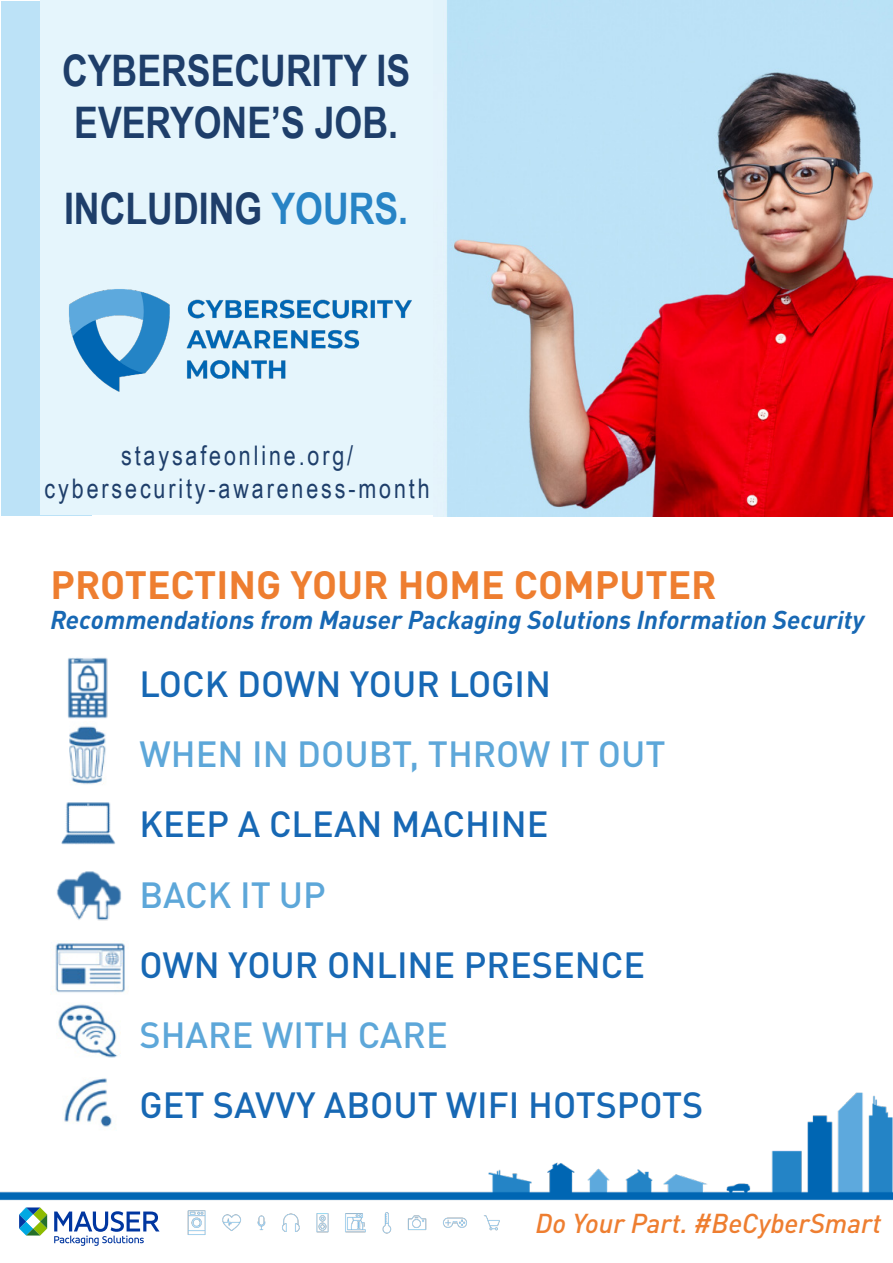
<style>
.page{position:relative;width:893px;height:1263px;background:#fff}
.page>*{position:absolute;margin:0;border:0;box-sizing:border-box;transform-origin:0 0}
.t1{font:700 43.5px/52.2px "Arial Narrow";color:#1e3e6a}
.t2{font:700 39px "DINOT";color:#ee7e30}
.t3{font:500 36px "DINOT";color:#1768b4}
.t4{font:500 36px "DINOT";color:#5da7d9}
.t5{font:27px/32.4px "Arial Narrow";letter-spacing:.11em;color:#1e3e6a;text-align:center}
.t6{font:italic 500 27px "DINOT";color:#ee7e30}
.t7{font:italic 700 25.5px "DINOT";color:#1768b4}
.s1{color:#2783c5}
</style>
<div class="page">
<img style="left:0;top:1092px;width:893px;height:124px">
<img style="left:176px;top:1207px;width:337px;height:28px">
<svg style="left:54px;top:1210px;width:106px;height:36px"></svg>
<svg style="left:19px;top:1207px;width:28px;height:28px"></svg>
<div style="left:1px;top:1px;width:91px;height:514px;background:#bce2f7"></div>
<div style="left:40px;top:0;width:393px;height:515px;background:#e5f5fc"></div>
<img style="left:433px;top:0;width:460px;height:516px">
<img style="left:69px;top:289px;width:343px;height:103px">
<img style="left:58px;top:1004px;width:63px;height:54px">
<img style="left:56px;top:872px;width:66px;height:49px">
<img style="left:55px;top:940px;width:70px;height:53px">
<img style="left:67px;top:657px;width:41px;height:62px">
<img style="left:62px;top:802px;width:53px;height:43px">
<img style="left:69px;top:726px;width:37px;height:58px">
<img style="left:53px;top:1078px;width:73px;height:52px">
<p class="t1" style="left:62px;top:42px;width:350px">CYBERSECURITY IS<br>EVERYONE’S JOB.</p>
<p class="t1" style="left:64px;top:180px;width:346px">INCLUDING <span class="s1">YOURS.</span></p>
<p class="t5" style="left:45px;top:438px;width:386px">staysafeonline.org/ cybersecurity-awareness-month</p>
<p class="t2" style="left:51px;top:554px;width:668px">PROTECTING YOUR HOME COMPUTER</p>
<p class="t7" style="left:51px;top:600px;width:815px">Recommendations from Mauser Packaging Solutions Information Security</p>
<p class="t3" style="left:140px;top:656px;width:413px">LOCK DOWN YOUR LOGIN</p>
<p class="t4" style="left:140px;top:726px;width:528px">WHEN IN DOUBT, THROW IT OUT</p>
<p class="t3" style="left:140px;top:796px;width:410px">KEEP A CLEAN MACHINE</p>
<p class="t4" style="left:140px;top:867px;width:188px">BACK IT UP</p>
<p class="t3" style="left:140px;top:937px;width:507px">OWN YOUR ONLINE PRESENCE</p>
<p class="t4" style="left:140px;top:1007px;width:310px">SHARE WITH CARE</p>
<p class="t3" style="left:140px;top:1077px;width:565px">GET SAVVY ABOUT WIFI HOTSPOTS</p>
<p class="t6" style="left:535px;top:1202px;width:347px">Do Your Part. #BeCyberSmart</p>
</div>
